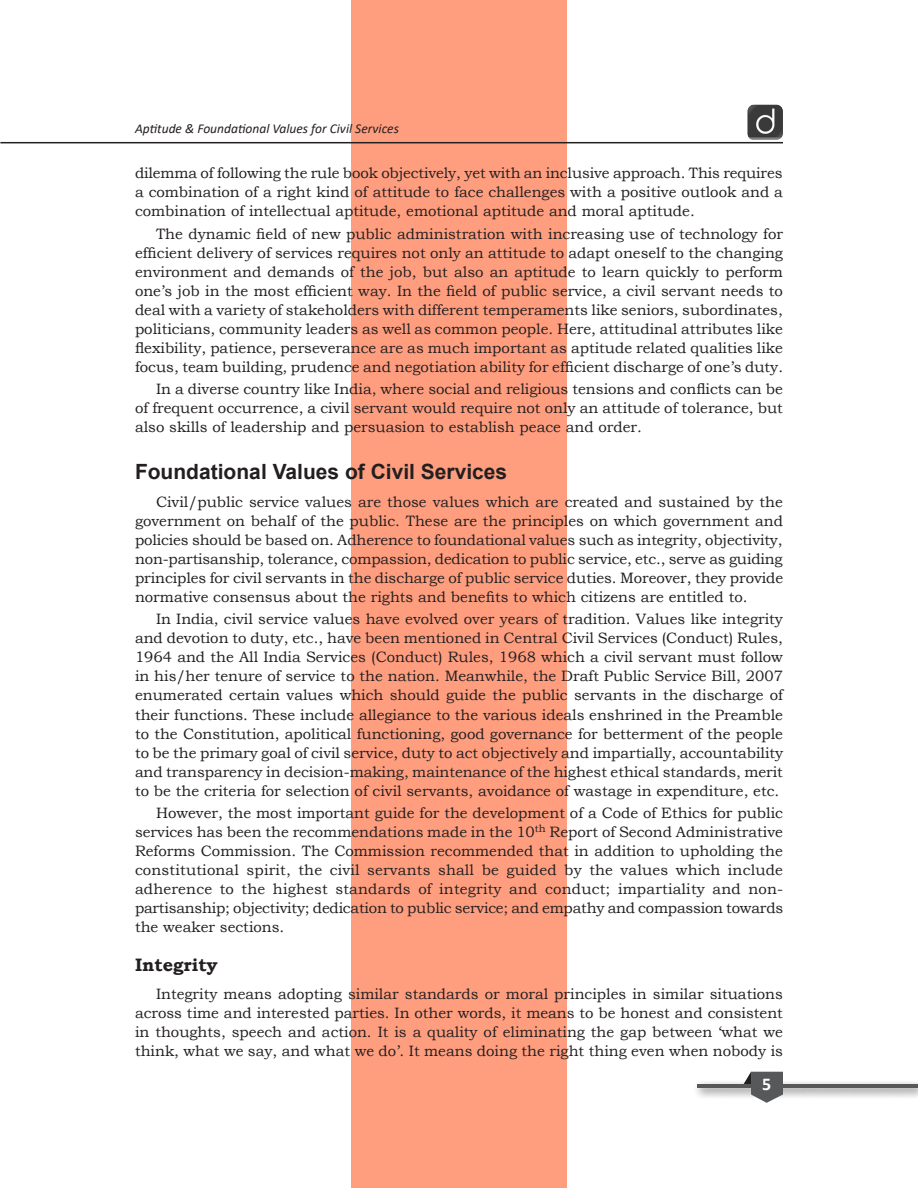
<style>
.page{position:relative;width:918px;height:1188px;background:#fff}
.page>*{position:absolute;margin:0;border:0;box-sizing:border-box;transform-origin:0 0}
.t1{font:700 21px "Arial";color:#231f20}
.t2{font:700 18px "Bookman Old Style";color:#231f20}
.t3{font:700 18px "Calibri";color:#fff}
.t4{font:15px/19px "Bookman Old Style";color:#231f20;text-align:justify}
.t5{font:italic 13.5px "Calibri";color:#231f20}
</style>
<div class="page">
<div style="left:351px;top:0;width:216px;height:1188px;background:#ff9e7f"></div>
<div style="left:692px;top:1079px;width:226px;height:21px;background:#231f20;opacity:.75"></div>
<hr style="left:698px;top:1084px;width:220px;height:3px;background:#57585a">
<svg style="left:744px;top:1072px;width:39px;height:31px"></svg>
<hr style="left:0;top:142px;width:783px;height:1px;background:#231f20">
<img style="left:747px;top:105px;width:36px;height:35px">
<p class="t5" style="left:135px;top:120px;width:265px">Aptitude &amp; Foundational Values for Civil Services</p>
<p class="t4" style="left:135px;top:164px;width:649px">dilemma of following the rule book objectively, yet with an inclusive approach. This requires a combination of a right kind of attitude to face challenges with a positive outlook and a combination of intellectual aptitude, emotional aptitude and moral aptitude.</p>
<p class="t4" style="left:135px;top:224px;width:650px;text-indent:21px">The dynamic field of new public administration with increasing use of technology for efficient delivery of services requires not only an attitude to adapt oneself to the changing environment and demands of the job, but also an aptitude to learn quickly to perform one’s job in the most efficient way. In the field of public service, a civil servant needs to deal with a variety of stakeholders with different temperaments like seniors, subordinates, politicians, community leaders as well as common people. Here, attitudinal attributes like flexibility, patience, perseverance are as much important as aptitude related qualities like focus, team building, prudence and negotiation ability for efficient discharge of one’s duty.</p>
<p class="t4" style="left:135px;top:380px;width:649px;text-indent:21px">In a diverse country like India, where social and religious tensions and conflicts can be of frequent occurrence, a civil servant would require not only an attitude of tolerance, but also skills of leadership and persuasion to establish peace and order.</p>
<h1 class="t1" style="left:135px;top:457px;width:374px">Foundational Values of Civil Services</h1>
<p class="t4" style="left:135px;top:492px;width:650px;text-indent:21px">Civil/public service values are those values which are created and sustained by the government on behalf of the public. These are the principles on which government and policies should be based on. Adherence to foundational values such as integrity, objectivity, non-partisanship, tolerance, compassion, dedication to public service, etc., serve as guiding principles for civil servants in the discharge of public service duties. Moreover, they provide normative consensus about the rights and benefits to which citizens are entitled to.</p>
<p class="t4" style="left:135px;top:610px;width:650px;text-indent:21px">In India, civil service values have evolved over years of tradition. Values like integrity and devotion to duty, etc., have been mentioned in Central Civil Services (Conduct) Rules, 1964 and the All India Services (Conduct) Rules, 1968 which a civil servant must follow in his/her tenure of service to the nation. Meanwhile, the Draft Public Service Bill, 2007 enumerated certain values which should guide the public servants in the discharge of their functions. These include allegiance to the various ideals enshrined in the Preamble to the Constitution, apolitical functioning, good governance for betterment of the people to be the primary goal of civil service, duty to act objectively and impartially, accountability and transparency in decision-making, maintenance of the highest ethical standards, merit to be the criteria for selection of civil servants, avoidance of wastage in expenditure, etc.</p>
<p class="t4" style="left:135px;top:803px;width:650px;text-indent:21px">However, the most important guide for the development of a Code of Ethics for public services has been the recommendations made in the 10<sup>th</sup> Report of Second Administrative Reforms Commission. The Commission recommended that in addition to upholding the constitutional spirit, the civil servants shall be guided by the values which include adherence to the highest standards of integrity and conduct; impartiality and non&shy;partisanship; objectivity; dedication to public service; and empathy and compassion towards the weaker sections.</p>
<p class="t2" style="left:135px;top:952px;width:84px">Integrity</p>
<p class="t4" style="left:135px;top:984px;width:650px;text-indent:21px">Integrity means adopting similar standards or moral principles in similar situations across time and interested parties. In other words, it means to be honest and consistent in thoughts, speech and action. It is a quality of eliminating the gap between ‘what we think, what we say, and what we do’. It means doing the right thing even when nobody is</p>
<p class="t3" style="left:762px;top:1072px;width:11px">5</p>
</div>
